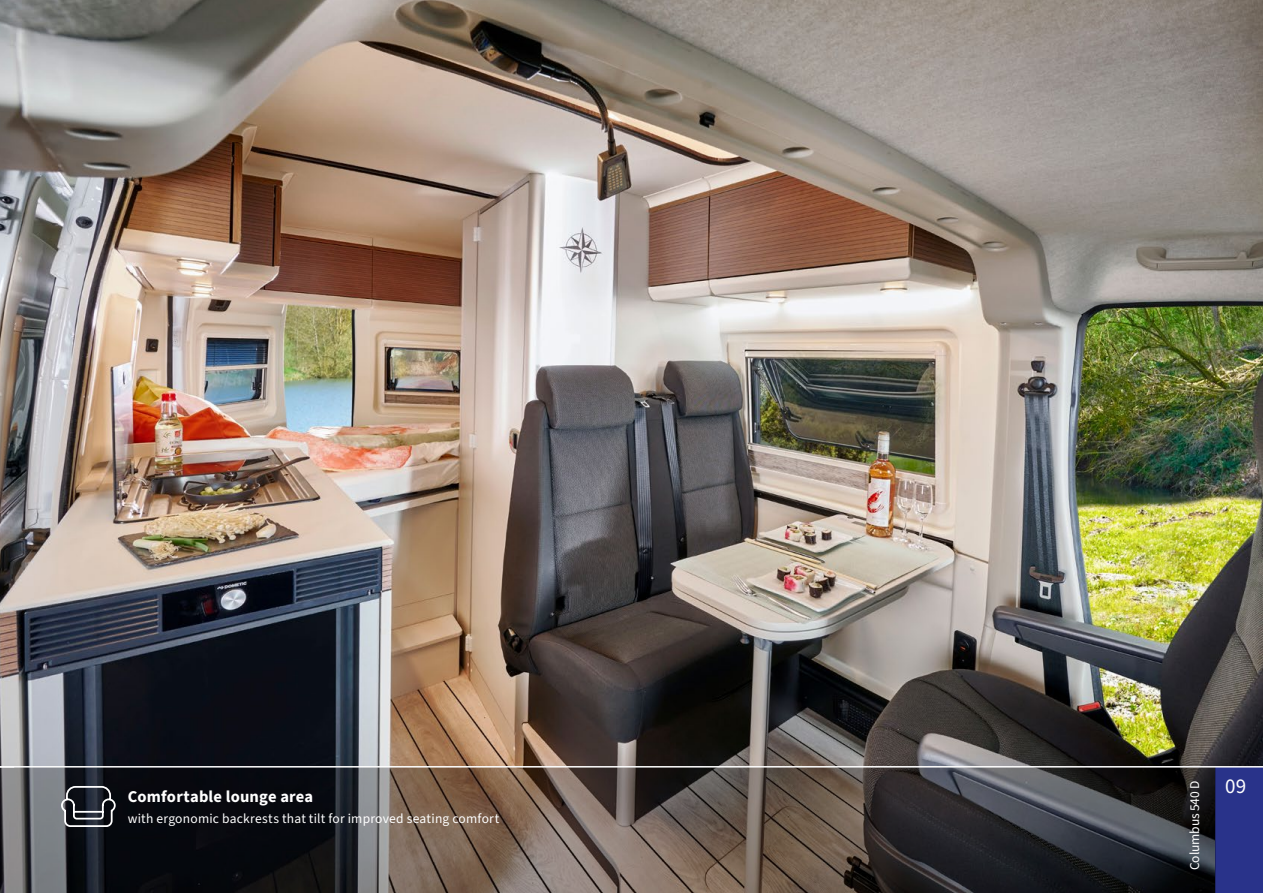
<style>
.page{position:relative;width:1263px;height:893px;background:#fff}
.page>*{position:absolute;margin:0;border:0;box-sizing:border-box;transform-origin:0 0}
.t1{font:21px "Source Sans 3";color:#fff}
.t2{font:700 16.5px "Source Sans 3";letter-spacing:.01em;color:#fff}
.t3{font:13.5px "Source Sans 3";letter-spacing:.015em;color:#fff}
.t4{font:13.5px "Source Sans 3";letter-spacing:-.01em;color:#fff}
</style>
<div class="page">
<img style="left:0;top:0;width:1263px;height:768px">
<div style="left:1215px;top:768px;width:48px;height:125px;background:#29338a"></div>
<svg style="left:0;top:767px;width:1215px;height:126px;background:#47413f"></svg>
<hr style="left:0;top:766px;width:1263px;height:1px;background:#fff">
<svg style="left:60px;top:785px;width:57px;height:43px;background:#474b51"></svg>
<p class="t2" style="left:128px;top:786px;width:187px">Comfortable lounge area</p>
<p class="t3" style="left:128px;top:810px;width:373px">with ergonomic backrests that tilt for improved seating comfort</p>
<p class="t4" style="left:1186px;top:870px;width:91px;rotate:-90deg">Columbus 540 D</p>
<h1 class="t1" style="left:1225px;top:773px;width:22px">09</h1>
</div>
